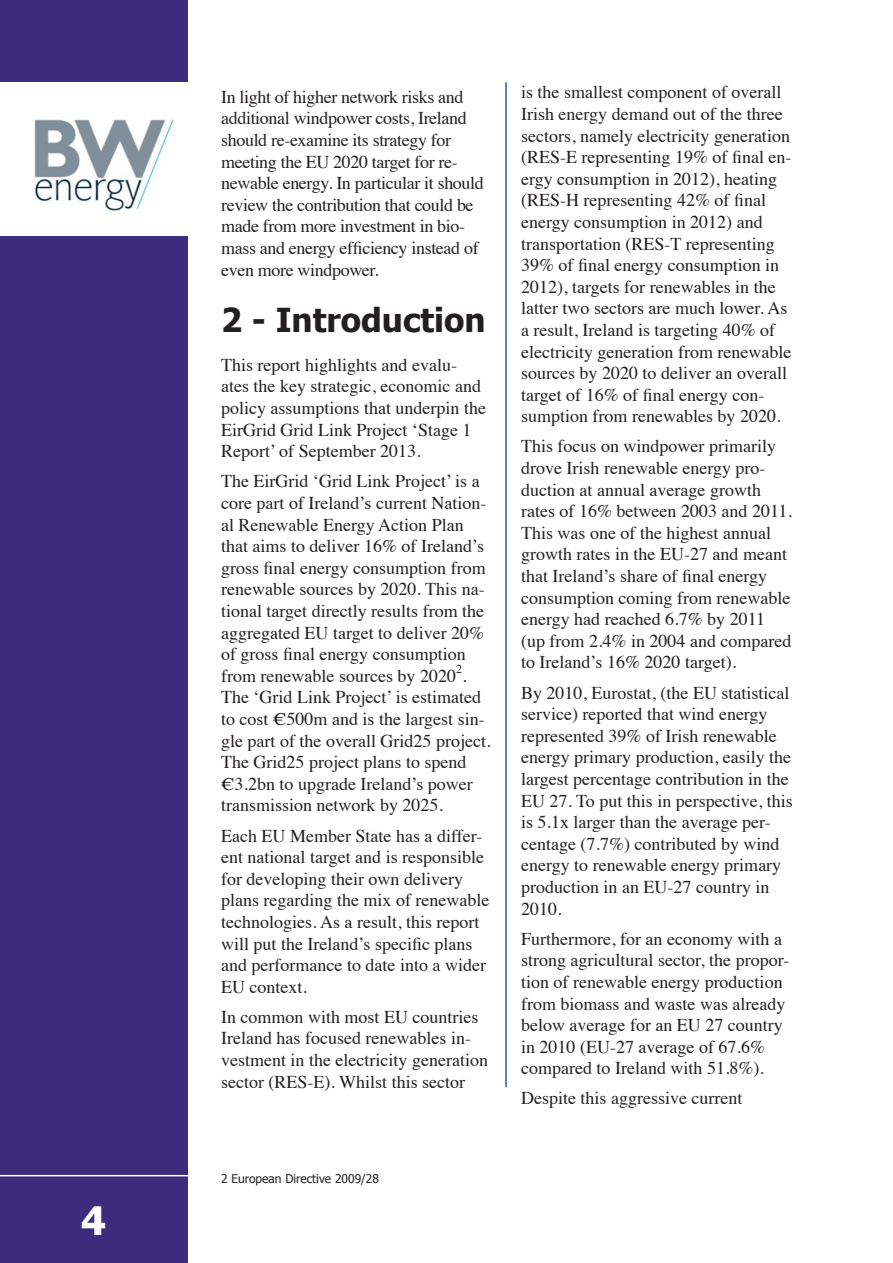
<style>
.page{position:relative;width:893px;height:1263px;background:#fff}
.page>*{position:absolute;margin:0;border:0;box-sizing:border-box;transform-origin:0 0}
.t1{font:700 39px "Tahoma";color:#fff}
.t2{font:700 33px "Tahoma";color:#231f20}
.t3{font:18px/21.6px "Times";color:#231f20}
.t4{font:18px/21.6px "Times";letter-spacing:-.02em;color:#231f20}
.t5{font:12px "Tahoma";color:#231f20}
.t6{font:12px "Times";color:#231f20}
</style>
<div class="page">
<div style="left:0;top:0;width:188px;height:1263px;background:#3b2d7c"></div>
<div style="left:0;top:82px;width:189px;height:154px;background:#fff"></div>
<img style="left:34px;top:117px;width:140px;height:94px">
<hr style="left:0;top:1175px;width:189px;height:1px;background:#fff">
<hr style="left:505px;top:82px;width:2px;height:1005px;background:#3a53a3">
<p class="t1" style="left:81px;top:1193px;width:26px">4</p>
<p class="t4" style="left:221px;top:84px;width:264px">In light of higher network risks and additional windpower costs, Ireland should re-examine its strategy for meeting the EU 2020 target for re&shy;newable energy. In particular it should review the contribution that could be made from more investment in bio&shy;mass and energy efficiency instead of even more windpower.</p>
<p class="t2" style="left:221px;top:297px;width:266px">2 - Introduction</p>
<p class="t3" style="left:221px;top:352px;width:266px">This report highlights and evalu&shy;ates the key strategic, economic and policy assumptions that underpin the EirGrid Grid Link Project ‘Stage 1<br>Report’ of September 2013.</p>
<p class="t3" style="left:221px;top:469px;width:267px">The EirGrid ‘Grid Link Project’ is a core part of Ireland’s current Nation&shy;al Renewable Energy Action Plan that aims to deliver 16% of Ireland’s gross final energy consumption from renewable sources by 2020. This na&shy;tional target directly results from the aggregated EU target to deliver 20% of gross final energy consumption from renewable sources by 2020 .</p>
<p class="t6" style="left:456px;top:657px;width:7px">2</p>
<p class="t3" style="left:221px;top:685px;width:271px">The ‘Grid Link Project’ is estimated to cost €500m and is the largest sin&shy;gle part of the overall Grid25 project.<br>The Grid25 project plans to spend €3.2bn to upgrade Ireland’s power transmission network by 2025.</p>
<p class="t3" style="left:221px;top:823px;width:270px">Each EU Member State has a differ&shy;ent national target and is responsible for developing their own delivery plans regarding the mix of renewable technologies. As a result, this report will put the Ireland’s specific plans and performance to date into a wider EU context.</p>
<p class="t3" style="left:221px;top:1004px;width:268px">In common with most EU countries Ireland has focused renewables in&shy;vestment in the electricity generation sector (RES-E). Whilst this sector</p>
<p class="t5" style="left:221px;top:1170px;width:159px">2 European Directive 2009/28</p>
<p class="t3" style="left:521px;top:80px;width:272px">is the smallest component of overall Irish energy demand out of the three sectors, namely electricity generation (RES-E representing 19% of final en&shy;ergy consumption in 2012), heating (RES-H representing 42% of final energy consumption in 2012) and transportation (RES-T representing 39% of final energy consumption in 2012), targets for renewables in the latter two sectors are much lower. As a result, Ireland is targeting 40% of electricity generation from renewable sources by 2020 to deliver an overall target of 16% of final energy con&shy;sumption from renewables by 2020.</p>
<p class="t3" style="left:521px;top:434px;width:272px">This focus on windpower primarily drove Irish renewable energy pro&shy;duction at annual average growth rates of 16% between 2003 and 2011.<br>This was one of the highest annual growth rates in the EU-27 and meant that Ireland’s share of final energy consumption coming from renewable energy had reached 6.7% by 2011 (up from 2.4% in 2004 and compared to Ireland’s 16% 2020 target).</p>
<p class="t3" style="left:521px;top:680px;width:272px">By 2010, Eurostat, (the EU statistical service) reported that wind energy represented 39% of Irish renewable energy primary production, easily the</p>
<p class="t3" style="left:521px;top:767px;width:273px">largest percentage contribution in the<br>EU 27. To put this in perspective, this is 5.1x larger than the average per&shy;centage (7.7%) contributed by wind energy to renewable energy primary production in an EU-27 country in<br>2010.</p>
<p class="t3" style="left:521px;top:926px;width:270px">Furthermore, for an economy with a strong agricultural sector, the propor&shy;tion of renewable energy production from biomass and waste was already below average for an EU 27 country in 2010 (EU-27 average of 67.6% compared to Ireland with 51.8%).</p>
<p class="t3" style="left:521px;top:1086px;width:223px">Despite this aggressive current</p>
</div>
